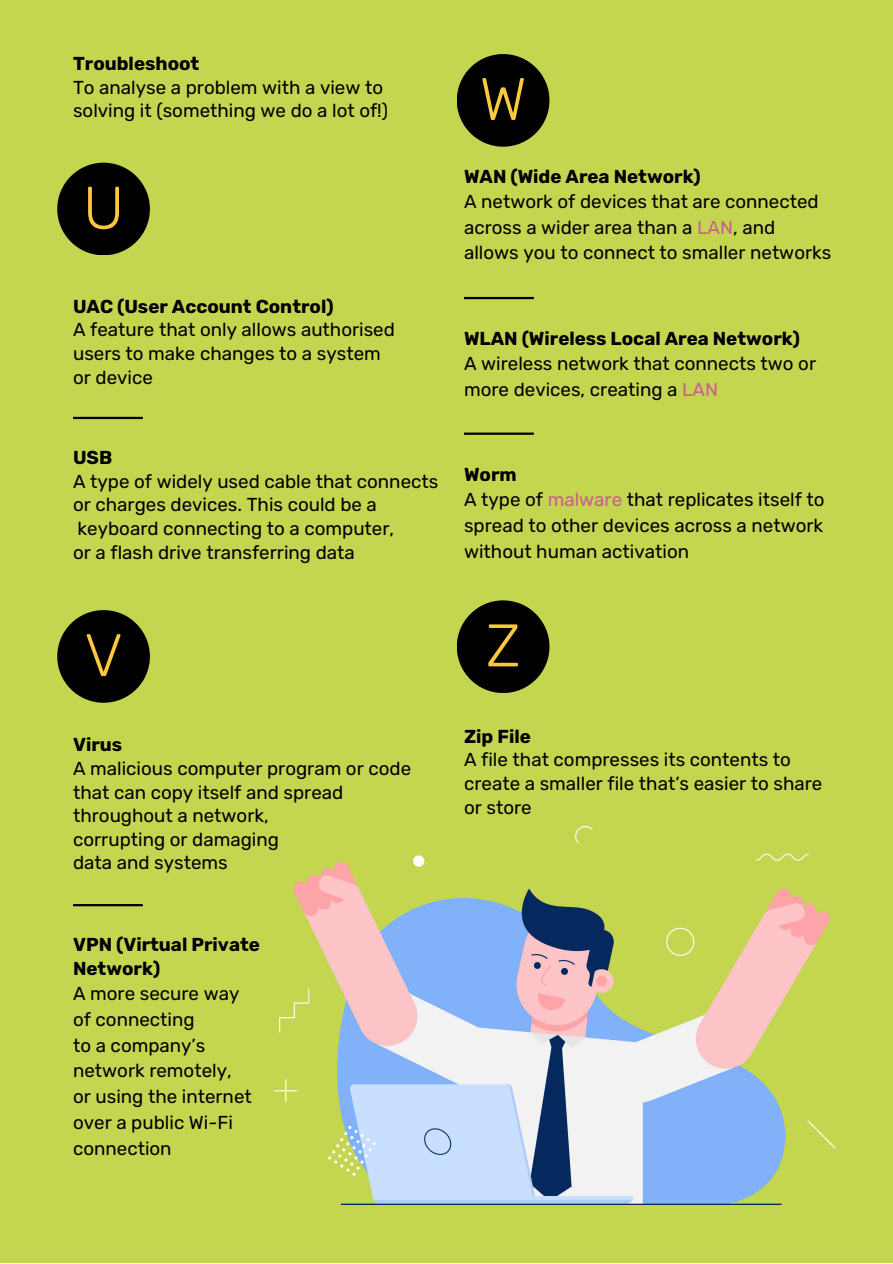
<style>
.page{position:relative;width:893px;height:1264px;background:#fff}
.page>*{position:absolute;margin:0;border:0;box-sizing:border-box;transform-origin:0 0}
.t1{font:300 60px "Rubik";color:#fdc83e}
.t2{font:18.75px/23.5px "Rubik";color:#000}
.t3{font:700 18.75px/23.5px "Rubik";color:#000}
.s1{color:#ca5f8f}
.s2{font-weight:700}
</style>
<div class="page">
<div style="left:0;top:0;width:892px;height:1262px;background:#c4d550"></div>
<div style="left:57px;top:163px;width:93px;height:92px;background:#000;border-radius:50%"></div>
<div style="left:57px;top:610px;width:93px;height:92px;background:#000;border-radius:50%"></div>
<div style="left:457px;top:54px;width:92px;height:93px;background:#000;border-radius:50%"></div>
<div style="left:457px;top:600px;width:92px;height:93px;background:#000;border-radius:50%"></div>
<hr style="left:73px;top:417px;width:70px;height:2px;background:#000">
<hr style="left:73px;top:904px;width:70px;height:2px;background:#000">
<hr style="left:464px;top:297px;width:70px;height:2px;background:#000">
<hr style="left:464px;top:432px;width:70px;height:3px;background:#000">
<img style="left:274px;top:826px;width:561px;height:378px">
<p class="t3" style="left:73px;top:52px;width:128px">Troubleshoot</p>
<p class="t2" style="left:73px;top:75px;width:317px">To analyse a problem with a view to solving it (something we do a lot of!)</p>
<h1 class="t1" style="left:83px;top:172px;width:43px">U</h1>
<h1 class="t1" style="left:479px;top:64px;width:49px">W</h1>
<p class="t3" style="left:464px;top:165px;width:238px">WAN (Wide Area Network)</p>
<p class="t2" style="left:464px;top:188px;width:369px;line-height:25.8px">A network of devices that are connected across a wider area than a <span class="s1">LAN</span>, and allows you to connect to smaller networks</p>
<p class="t3" style="left:73px;top:295px;width:262px">UAC (User Account Control)</p>
<p class="t2" style="left:73px;top:318px;width:323px">A feature that only allows authorised users to make changes to a system or device</p>
<p class="t3" style="left:464px;top:327px;width:337px">WLAN (Wireless Local Area Network)</p>
<p class="t2" style="left:464px;top:351px;width:353px;line-height:25.8px">A wireless network that connects two or more devices, creating a <span class="s1">LAN</span></p>
<p class="t3" style="left:73px;top:446px;width:41px">USB</p>
<p class="t2" style="left:73px;top:469px;width:367px">A type of widely used cable that connects or charges devices. This could be a keyboard connecting to a computer,<br>or a flash drive transferring data</p>
<h1 class="t1" style="left:84px;top:620px;width:40px">V</h1>
<p class="t3" style="left:73px;top:733px;width:51px">Virus</p>
<p class="t2" style="left:73px;top:756px;width:339px">A malicious computer program or code that can copy itself and spread throughout a network,<br>corrupting or damaging<br>data and systems</p>
<p class="t3" style="left:73px;top:933px;width:188px">VPN (Virtual Private<br>Network)</p>
<p class="t2" style="left:73px;top:980px;width:180px;line-height:25.8px">A more secure way of connecting<br>to a company’s network remotely, or using the internet over a public Wi-Fi connection</p>
<p class="t2" style="left:464px;top:462px;width:362px;line-height:25.5px"><span class="s2">Worm<br></span>A type of <span class="s1">malware</span> that replicates itself to spread to other devices across a network without human activation</p>
<h1 class="t1" style="left:485px;top:610px;width:36px">Z</h1>
<p class="t3" style="left:464px;top:724px;width:68px">Zip File</p>
<p class="t2" style="left:464px;top:748px;width:360px">A file that compresses its contents to create a smaller file that’s easier to share or store</p>
</div>
